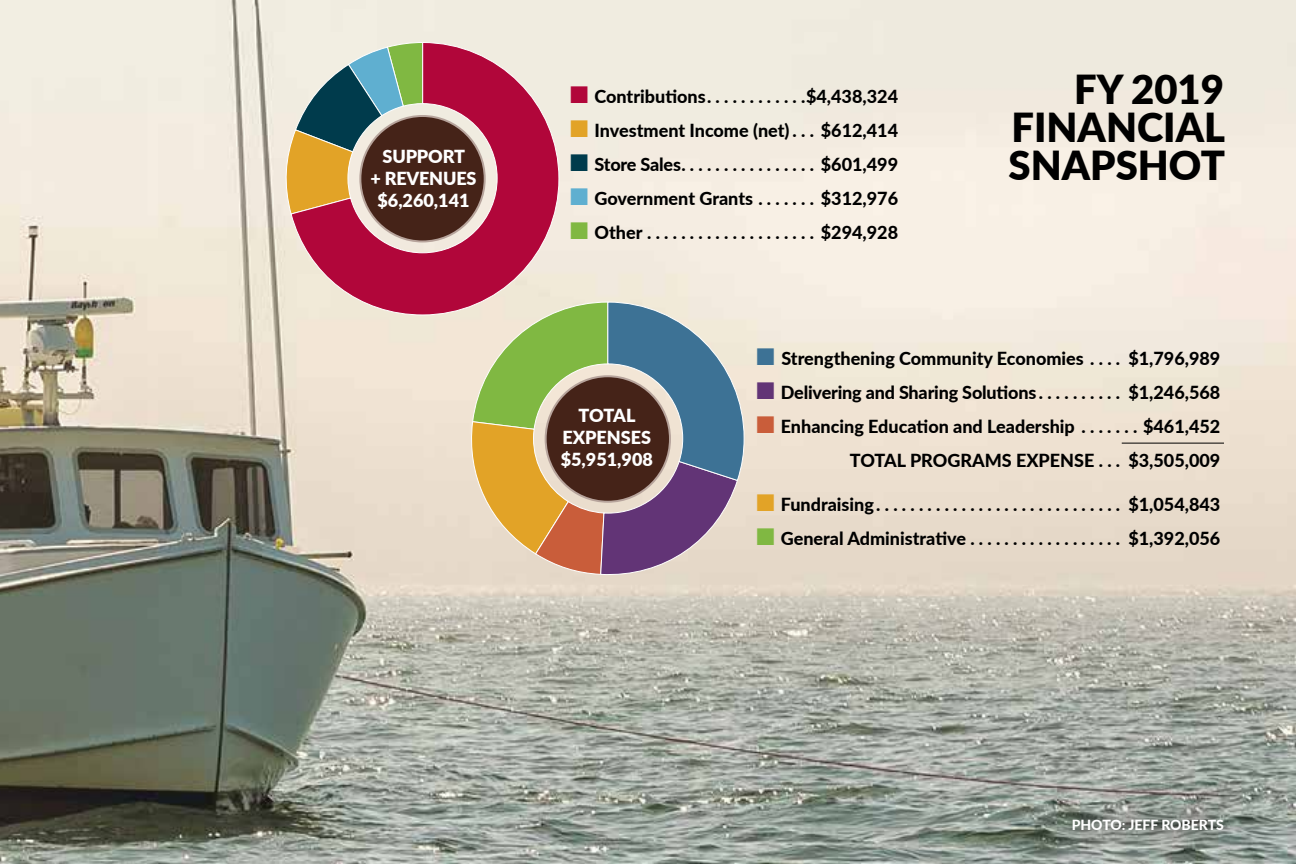
<style>
.page{position:relative;width:1296px;height:864px;background:#fff}
.page>*{position:absolute;margin:0;border:0;box-sizing:border-box;transform-origin:0 0}
.t1{font:900 40px/38px "Lato";color:#000;text-align:justify}
.t2{font:800 18px "Lato";color:#000}
.t3{font:900 18px/22px "Lato";letter-spacing:-.005em;color:#fff;text-align:center}
.t4{font:800 14px "Lato";color:#fff}
.s1{color:#b1063a}
.s2{color:#e2a327}
.s3{color:#003b4c}
.s4{color:#5fafd0}
.s5{color:#80b842}
.s6{color:#3d7295}
.s7{color:#623476}
.s8{color:#c95d3a}
</style>
<div class="page">
<img style="left:0;top:0;width:1296px;height:864px">
<svg style="left:283px;top:42px;width:7px;height:173px"></svg>
<svg style="left:290px;top:42px;width:270px;height:274px;background:#a76167"></svg>
<div style="left:1054px;top:800px;width:188px;height:49px;background:#000;opacity:.75"></div>
<hr style="left:1122px;top:443px;width:102px;height:1px;background:#000">
<svg style="left:466px;top:301px;width:279px;height:277px;background:#998f7a"></svg>
<p class="t3" style="left:371px;top:145px;width:107px">SUPPORT<br>+ REVENUES $6,260,141</p>
<p class="t2" style="left:570px;top:83px;width:141px"><span class="s1">■</span> Contributions............</p>
<p class="t2" style="left:806px;top:83px;width:94px">$4,438,324</p>
<p class="t2" style="left:570px;top:117px;width:224px"><span class="s2">■</span> Investment Income (net)....</p>
<p class="t2" style="left:821px;top:117px;width:79px">$612,414</p>
<p class="t2" style="left:570px;top:151px;width:116px"><span class="s3">■</span> Store Sales.................</p>
<p class="t2" style="left:821px;top:151px;width:79px">$601,499</p>
<p class="t2" style="left:570px;top:185px;width:189px"><span class="s4">■</span> Government Grants........</p>
<p class="t2" style="left:821px;top:185px;width:79px">$312,976</p>
<p class="t2" style="left:570px;top:219px;width:78px"><span class="s5">■</span> Other.....................</p>
<p class="t2" style="left:821px;top:219px;width:79px">$294,928</p>
<h1 class="t1" style="left:1009px;top:69px;width:218px;text-indent:66px">FY 2019<br>FINANCIAL SNAPSHOT</h1>
<p class="t3" style="left:561px;top:404px;width:94px">TOTAL<br>EXPENSES $5,951,908</p>
<p class="t2" style="left:756px;top:345px;width:335px"><span class="s6">■</span> Strengthening Community Economies.....</p>
<p class="t2" style="left:1128px;top:345px;width:94px">$1,796,989</p>
<p class="t2" style="left:756px;top:379px;width:285px"><span class="s7">■</span> Delivering and Sharing Solutions...........</p>
<p class="t2" style="left:1128px;top:379px;width:94px">$1,246,568</p>
<p class="t2" style="left:756px;top:413px;width:326px"><span class="s8">■</span> Enhancing Education and Leadership........</p>
<p class="t2" style="left:1143px;top:413px;width:79px">$461,452</p>
<p class="t2" style="left:850px;top:447px;width:250px">TOTAL PROGRAMS EXPENSE....</p>
<p class="t2" style="left:1128px;top:447px;width:94px">$3,505,009</p>
<p class="t2" style="left:756px;top:491px;width:123px"><span class="s2">■</span> Fundraising..............................</p>
<p class="t2" style="left:1128px;top:491px;width:94px">$1,054,843</p>
<p class="t2" style="left:756px;top:525px;width:215px"><span class="s5">■</span> General Administrative...................</p>
<p class="t2" style="left:1128px;top:525px;width:94px">$1,392,056</p>
<p class="t4" style="left:1072px;top:814px;width:154px">PHOTO: JEFF ROBERTS</p>
</div>
